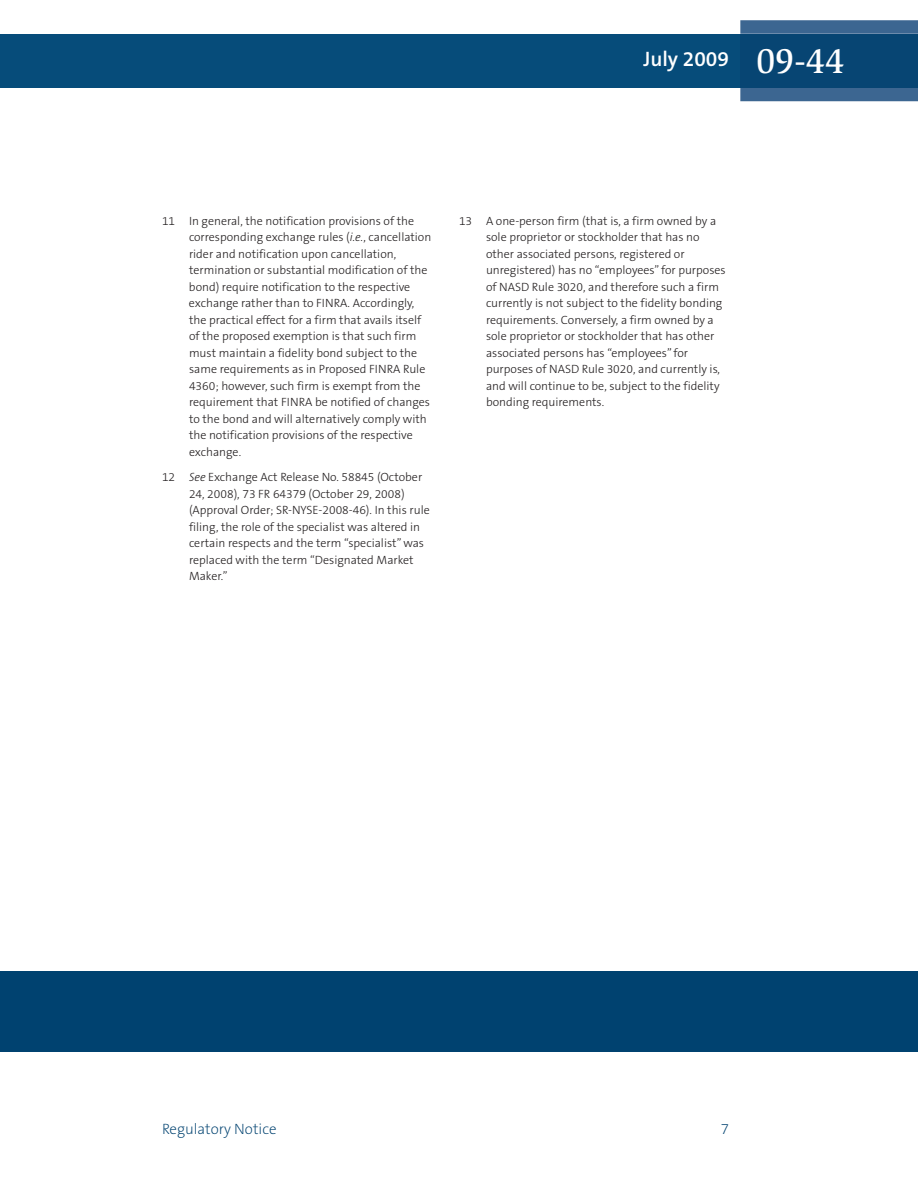
<style>
.page{position:relative;width:918px;height:1188px;background:#fff}
.page>*{position:absolute;margin:0;border:0;box-sizing:border-box;transform-origin:0 0}
.t1{font:600 21px "The Sans B6";color:#fff}
.t2{font:200 15px "The Sans B2";color:#004270}
.t3{font:300 12px/16.5px "The Sans B3";color:#231f20}
.s1{font-family:"Slimbach LT";font-weight:500;font-size:36px}
.s2{font-style:italic}
</style>
<div class="page">
<div style="left:0;top:34px;width:740px;height:54px;background:#064c7a"></div>
<svg style="left:740px;top:20px;width:178px;height:81px;background:#3f6993"></svg>
<div style="left:740px;top:34px;width:178px;height:54px;background:#074573"></div>
<div style="left:0;top:971px;width:918px;height:81px;background:#004270"></div>
<h1 class="t1" style="left:643px;top:48px;width:203px">July 2009 <span class="s1">09-44</span></h1>
<p class="t3" style="left:189px;top:213px;width:244px;text-indent:-27px">11 In general, the notification provisions of the corresponding exchange rules (<span class="s2">i.e.</span>, cancellation rider and notification upon cancellation, termination or substantial modification of the bond) require notification to the respective exchange rather than to FINRA. Accordingly, the practical effect for a firm that avails itself of the proposed exemption is that such firm must maintain a fidelity bond subject to the same requirements as in Proposed FINRA Rule 4360; however, such firm is exempt from the requirement that FINRA be notified of changes to the bond and will alternatively comply with the notification provisions of the respective exchange.</p>
<p class="t3" style="left:189px;top:470px;width:242px;text-indent:-27px">12 <span class="s2">See</span> Exchange Act Release No. 58845 (October 24, 2008), 73 FR 64379 (October 29, 2008) (Approval Order; SR-NYSE-2008-46). In this rule filing, the role of the specialist was altered in certain respects and the term “specialist”was replaced with the term “Designated Market Maker.”</p>
<p class="t3" style="left:486px;top:213px;width:241px;text-indent:-27px">13 A one-person firm (that is, a firm owned by a sole proprietor or stockholder that has no other associated persons, registered or unregistered) has no “employees”for purposes of NASD Rule 3020, and therefore such a firm currently is not subject to the fidelity bonding requirements. Conversely, a firm owned by a sole proprietor or stockholder that has other associated persons has “employees”for purposes of NASD Rule 3020, and currently is, and will continue to be, subject to the fidelity bonding requirements.</p>
<p class="t2" style="left:162px;top:1121px;width:116px">Regulatory Notice</p>
<p class="t2" style="left:721px;top:1121px;width:10px">7</p>
</div>
